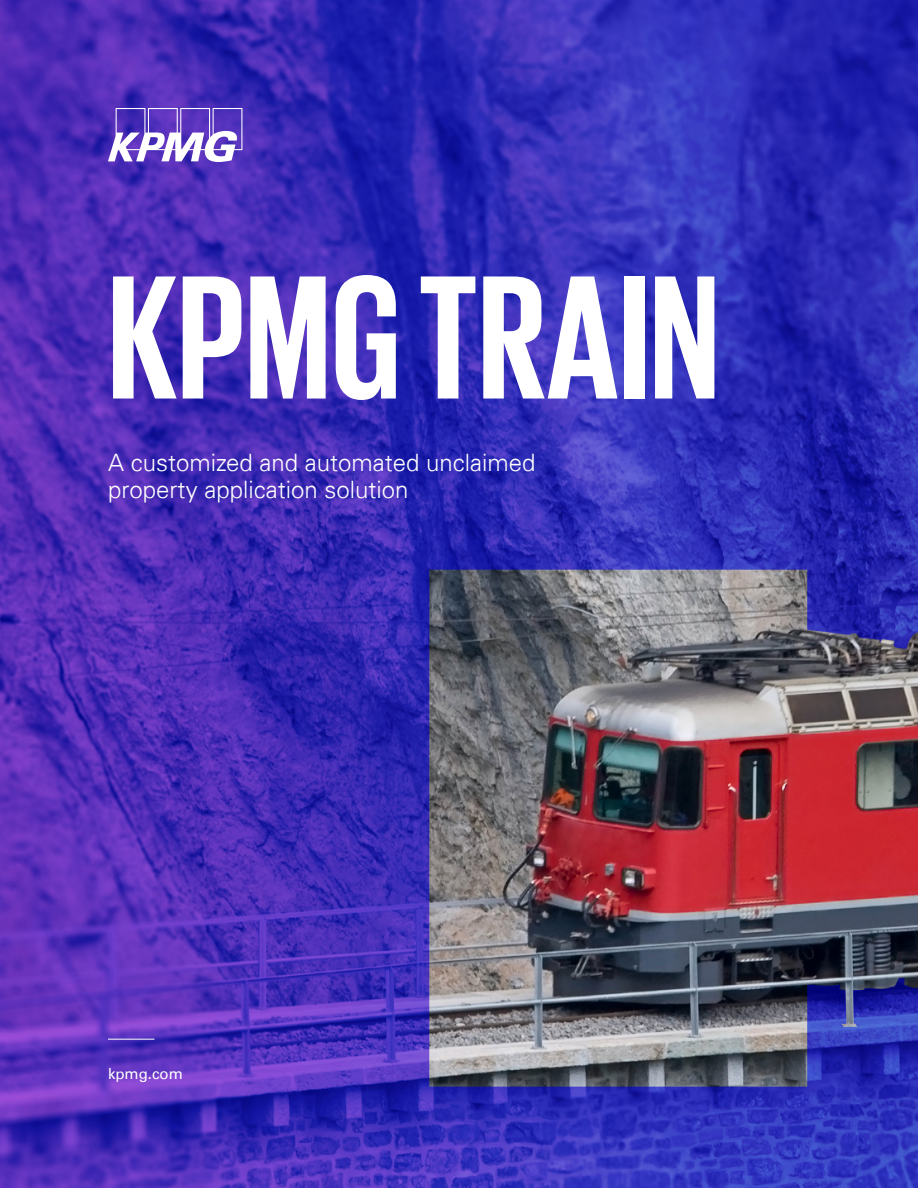
<style>
.page{position:relative;width:918px;height:1188px;background:#fff}
.page>*{position:absolute;margin:0;border:0;box-sizing:border-box;transform-origin:0 0}
.t1{font:700 180px "KPMG";color:#fff}
.t2{font:300 24px/27px "Univers 45";color:#fff}
.t3{font:15px "Univers 55 Roman";color:#fff}
</style>
<div class="page">
<img style="left:0;top:0;width:918px;height:1188px">
<svg style="left:108px;top:108px;width:134px;height:54px"></svg>
<hr style="left:108px;top:1039px;width:46px;height:1px;background:#fff">
<h1 class="t1" style="left:108px;top:247px;width:613px">KPMG TRAIN</h1>
<p class="t2" style="left:108px;top:449px;width:429px">A customized and automated unclaimed property application solution</p>
<p class="t3" style="left:108px;top:1065px;width:76px">kpmg.com</p>
</div>
